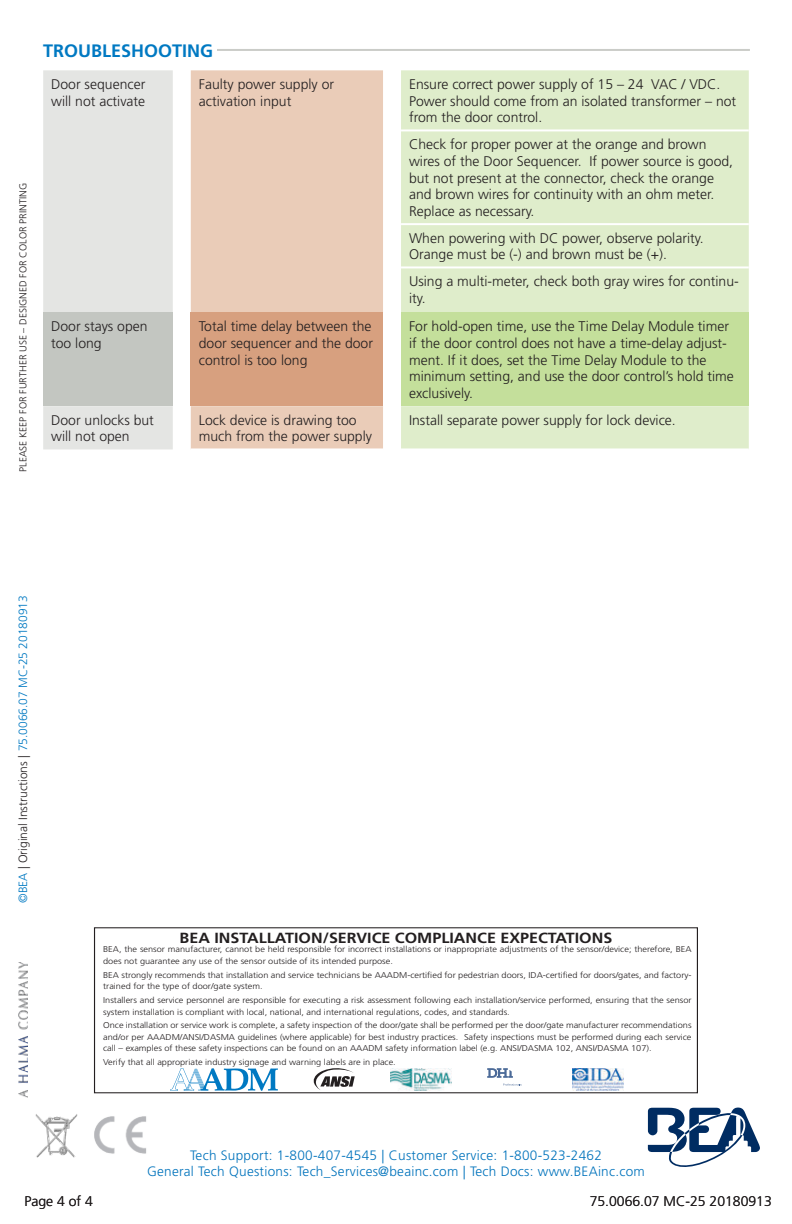
<style>
.page{position:relative;width:792px;height:1224px;background:#fff}
.page>*{position:absolute;margin:0;border:0;box-sizing:border-box;transform-origin:0 0}
.t1{font:700 18px "Frutiger LT Std";color:#0079c2}
.t2{font:700 14.6px "Frutiger LT Std";color:#231f20;scale:1.1 1}
.t3{font:300 14px/16.8px "Frutiger LT Std";color:#231f20}
.t4{font:300 13.6px/16.4px "Frutiger LT Std";letter-spacing:.02em;color:#0073bc;text-align:center}
.t5{font:300 12px "Frutiger LT Std";color:#0079c2}
.t6{font:300 10px "Frutiger LT Std";color:#231f20}
.t7{font:300 8.4px/11.6px "Frutiger LT Std";color:#231f20;scale:1.1 1}
.s1{color:#231f20}
</style>
<div class="page">
<hr style="left:43px;top:49px;width:707px;height:2px;background:#969991">
<div style="left:43px;top:43px;width:173px;height:14px;background:#fff"></div>
<div style="left:43px;top:70px;width:130px;height:379px;background:#e4e5e3"></div>
<div style="left:191px;top:70px;width:192px;height:378px;background:#eaccb8"></div>
<div style="left:401px;top:70px;width:348px;height:378px;background:#dfedcb"></div>
<div style="left:43px;top:312px;width:130px;height:94px;background:#c3c6c1"></div>
<div style="left:191px;top:312px;width:192px;height:94px;background:#d7a07f"></div>
<div style="left:401px;top:312px;width:348px;height:94px;background:#c4df9b"></div>
<hr style="left:401px;top:129px;width:348px;height:2px;background:#fff">
<hr style="left:401px;top:223px;width:348px;height:2px;background:#fff">
<hr style="left:401px;top:266px;width:348px;height:2px;background:#fff">
<svg style="left:648px;top:1108px;width:112px;height:59px"></svg>
<img style="left:35px;top:1114px;width:43px;height:44px">
<img style="left:18px;top:962px;width:9px;height:136px">
<img style="left:94px;top:1116px;width:53px;height:38px">
<svg style="left:170px;top:1068px;width:108px;height:23px"></svg>
<svg style="left:314px;top:1068px;width:41px;height:22px"></svg>
<img style="left:391px;top:1068px;width:61px;height:23px">
<svg style="left:487px;top:1068px;width:35px;height:18px"></svg>
<img style="left:572px;top:1068px;width:51px;height:23px">
<div style="left:94px;top:927px;width:604px;height:166px;border:1px solid #231f20"></div>
<p class="t6" style="left:19px;top:472px;width:290px;rotate:-90deg">PLEASE KEEP FOR FURTHER USE – DESIGNED FOR COLOR PRINTING</p>
<h1 class="t1" style="left:43px;top:43px;width:172px">TROUBLESHOOTING</h1>
<h3 class="t3" style="left:51px;top:77px;width:96px">Door sequencer will not activate</h3>
<h3 class="t3" style="left:199px;top:77px;width:137px">Faulty power supply or activation input</h3>
<h3 class="t3" style="left:409px;top:77px;width:329px">Ensure correct power supply of 15 – 24 VAC / VDC.<br>Power should come from an isolated transformer – not from the door control.</h3>
<h3 class="t3" style="left:409px;top:137px;width:326px">Check for proper power at the orange and brown wires of the Door Sequencer. If power source is good, but not present at the connector, check the orange and brown wires for continuity with an ohm meter.<br>Replace as necessary.</h3>
<h3 class="t3" style="left:409px;top:231px;width:296px">When powering with DC power, observe polarity.<br>Orange must be (-) and brown must be (+).</h3>
<h3 class="t3" style="left:409px;top:274px;width:331px">Using a multi-meter, check both gray wires for continu&shy;ity.</h3>
<h3 class="t3" style="left:51px;top:319px;width:98px">Door stays open too long</h3>
<h3 class="t3" style="left:199px;top:319px;width:176px;text-align:justify">Total time delay between the door sequencer and the door control is too long</h3>
<h3 class="t3" style="left:409px;top:319px;width:326px">For hold-open time, use the Time Delay Module timer if the door control does not have a time-delay adjust&shy;ment. If it does, set the Time Delay Module to the minimum setting, and use the door control’s hold time exclusively.</h3>
<h3 class="t3" style="left:51px;top:413px;width:104px">Door unlocks but will not open</h3>
<h3 class="t3" style="left:199px;top:413px;width:175px">Lock device is drawing too much from the power supply</h3>
<h3 class="t3" style="left:409px;top:413px;width:268px">Install separate power supply for lock device.</h3>
<h3 class="t5" style="left:18px;top:903px;width:309px;rotate:-90deg">©BEA <span class="s1">| Original Instructions |</span> 75.0066.07 MC-25 20180913</h3>
<h2 class="t2" style="left:180px;top:932px;width:395px">BEA INSTALLATION/SERVICE COMPLIANCE EXPECTATIONS</h2>
<p class="t7" style="left:103px;top:944px;width:536px">BEA, the sensor manufacturer, cannot be held responsible for incorrect installations or inappropriate adjustments of the sensor/device; therefore, BEA does not guarantee any use of the sensor outside of its intended purpose.</p>
<p class="t7" style="left:103px;top:970px;width:536px">BEA strongly recommends that installation and service technicians be AAADM-certified for pedestrian doors, IDA-certified for doors/gates, and factory&shy;trained for the type of door/gate system.</p>
<p class="t7" style="left:103px;top:995px;width:536px">Installers and service personnel are responsible for executing a risk assessment following each installation/service performed, ensuring that the sensor system installation is compliant with local, national, and international regulations, codes, and standards.</p>
<p class="t7" style="left:103px;top:1020px;width:536px;text-align:justify">Once installation or service work is complete, a safety inspection of the door/gate shall be performed per the door/gate manufacturer recommendations and/or per AAADM/ANSI/DASMA guidelines (where applicable) for best industry practices. Safety inspections must be performed during each service call – examples of these safety inspections can be found on an AAADM safety information label (e.g. ANSI/DASMA 102, ANSI/DASMA 107).</p>
<p class="t7" style="left:103px;top:1057px;width:268px">Verify that all appropriate industry signage and warning labels are in place.</p>
<h3 class="t4" style="left:147px;top:1148px;width:499px">Tech Support: 1-800-407-4545 | Customer Service: 1-800-523-2462<br>General Tech Questions: Tech_Services@beainc.com | Tech Docs: www.BEAinc.com</h3>
<h3 class="t3" style="left:24px;top:1194px;width:70px">Page 4 of 4</h3>
<h3 class="t3" style="left:590px;top:1194px;width:184px">75.0066.07 MC-25 20180913</h3>
<h3 class="t3" style="left:24px;top:1194px;width:70px">Page 4 of 4</h3>
<h3 class="t3" style="left:590px;top:1194px;width:184px">75.0066.07 MC-25 20180913</h3>
</div>
